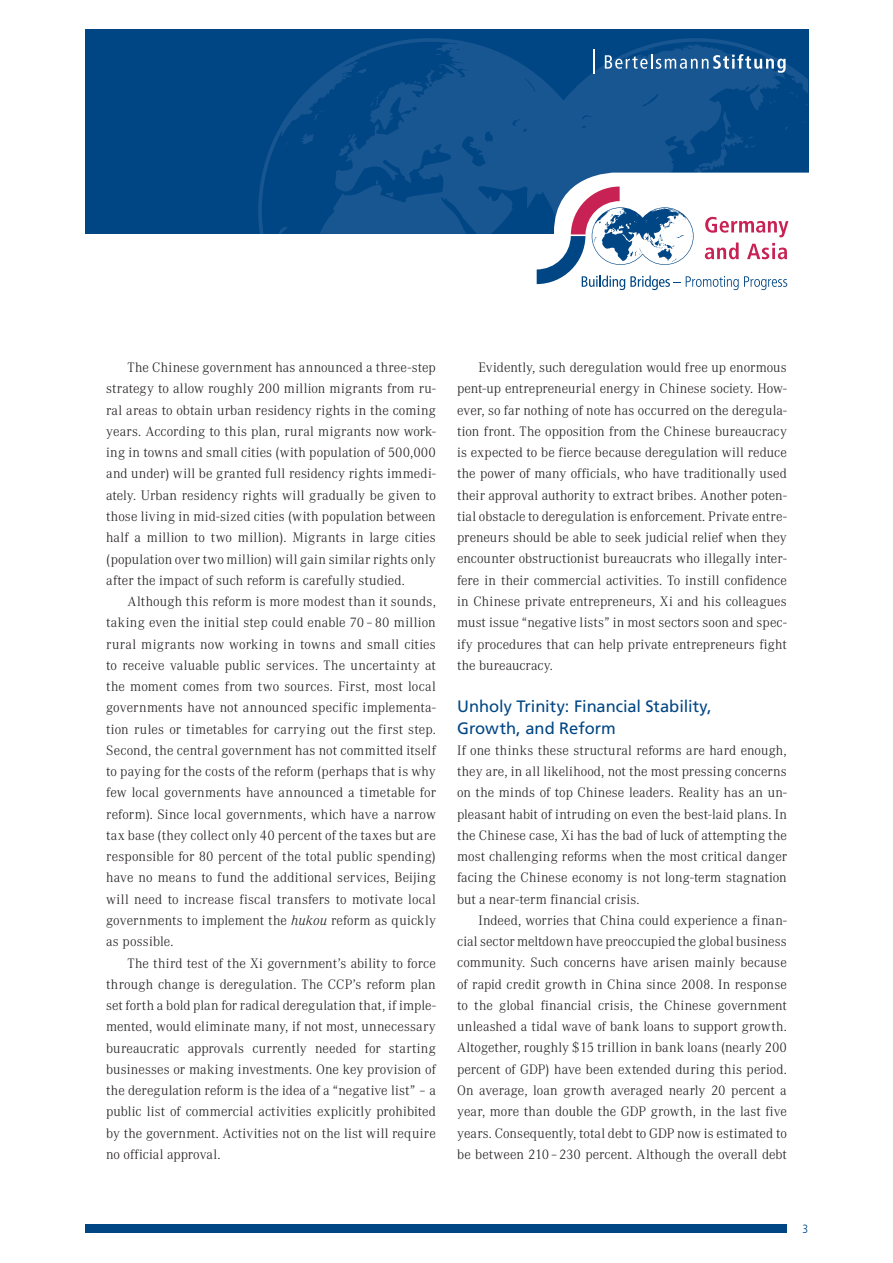
<style>
.page{position:relative;width:893px;height:1263px;background:#fff}
.page>*{position:absolute;margin:0;border:0;box-sizing:border-box;transform-origin:0 0}
.t1{font:16.5px/21.3px "Frutiger LT Com";color:#004684}
.t2{font:300 13.5px/21.3px "Corporate ABQ";letter-spacing:.005em;color:#231f20;text-align:justify}
.t3{font:300 condensed 12px "Frutiger LT Com";color:#004684}
.s1{font-style:italic}
</style>
<div class="page">
<div style="left:85px;top:1225px;width:701px;height:8px;background:#004684"></div>
<div style="left:85px;top:30px;width:723px;height:204px;background:#004684"></div>
<svg style="left:258px;top:38px;width:550px;height:196px"></svg>
<svg style="left:470px;top:59px;width:329px;height:175px;fill:#185692"></svg>
<svg style="left:605px;top:54px;width:180px;height:24px;background:#3d71a3"></svg>
<hr style="left:592px;top:50px;width:2px;height:24px;background:#fff">
<svg style="left:536px;top:92px;width:273px;height:199px"></svg>
<p class="t2" style="left:106px;top:358px;width:331px;text-indent:21px">The Chinese government has announced a three-step strategy to allow roughly 200 million migrants from ru&shy;ral areas to obtain urban residency rights in the coming years. According to this plan, rural migrants now work&shy;ing in towns and small cities (with population of 500,000 and under) will be granted full residency rights immedi&shy;ately. Urban residency rights will gradually be given to those living in mid-sized cities (with population between half a million to two million). Migrants in large cities (population over two million) will gain similar rights only after the impact of such reform is carefully studied.</p>
<p class="t2" style="left:106px;top:592px;width:331px;text-indent:21px">Although this reform is more modest than it sounds, taking even the initial step could enable 70–80 million rural migrants now working in towns and small cities to receive valuable public services. The uncertainty at the moment comes from two sources. First, most local governments have not announced specific implementa&shy;tion rules or timetables for carrying out the first step.<br>Second, the central government has not committed itself to paying for the costs of the reform (perhaps that is why few local governments have announced a timetable for reform). Since local governments, which have a narrow tax base (they collect only 40 percent of the taxes but are responsible for 80 percent of the total public spending) have no means to fund the additional services, Beijing will need to increase fiscal transfers to motivate local governments to implement the <span class="s1">hukou</span> reform as quickly as possible.</p>
<p class="t2" style="left:106px;top:953px;width:331px;text-indent:21px">The third test of the Xi government’s ability to force through change is deregulation. The CCP’s reform plan set forth a bold plan for radical deregulation that, if imple&shy;mented, would eliminate many, if not most, unnecessary bureaucratic approvals currently needed for starting businesses or making investments. One key provision of the deregulation reform is the idea of a “negative list” – a public list of commercial activities explicitly prohibited by the government. Activities not on the list will require no official approval.</p>
<p class="t2" style="left:457px;top:358px;width:331px;text-indent:21px">Evidently, such deregulation would free up enormous pent-up entrepreneurial energy in Chinese society. How&shy;ever, so far nothing of note has occurred on the deregula&shy;tion front. The opposition from the Chinese bureaucracy is expected to be fierce because deregulation will reduce the power of many officials, who have traditionally used their approval authority to extract bribes. Another poten&shy;tial obstacle to deregulation is enforcement. Private entre&shy;preneurs should be able to seek judicial relief when they encounter obstructionist bureaucrats who illegally inter&shy;fere in their commercial activities. To instill confidence in Chinese private entrepreneurs, Xi and his colleagues must issue “negative lists” in most sectors soon and spec&shy;ify procedures that can help private entrepreneurs fight the bureaucracy.</p>
<p class="t1" style="left:457px;top:698px;width:256px">Unholy Trinity: Financial Stability,<br>Growth, and Reform</p>
<p class="t2" style="left:457px;top:741px;width:331px">If one thinks these structural reforms are hard enough, they are, in all likelihood, not the most pressing concerns on the minds of top Chinese leaders. Reality has an un&shy;pleasant habit of intruding on even the best-laid plans. In the Chinese case, Xi has the bad of luck of attempting the most challenging reforms when the most critical danger facing the Chinese economy is not long-term stagnation but a near-term financial crisis.</p>
<p class="t2" style="left:457px;top:911px;width:331px;text-indent:21px">Indeed, worries that China could experience a finan&shy;cial sector meltdown have preoccupied the global business community. Such concerns have arisen mainly because of rapid credit growth in China since 2008. In response to the global financial crisis, the Chinese government unleashed a tidal wave of bank loans to support growth.<br>Altogether, roughly $15 trillion in bank loans (nearly 200 percent of GDP) have been extended during this period.<br>On average, loan growth averaged nearly 20 percent a year, more than double the GDP growth, in the last five years. Consequently, total debt to GDP now is estimated to be between 210–230 percent. Although the overall debt</p>
<p class="t3" style="left:802px;top:1222px;width:7px">3</p>
</div>
